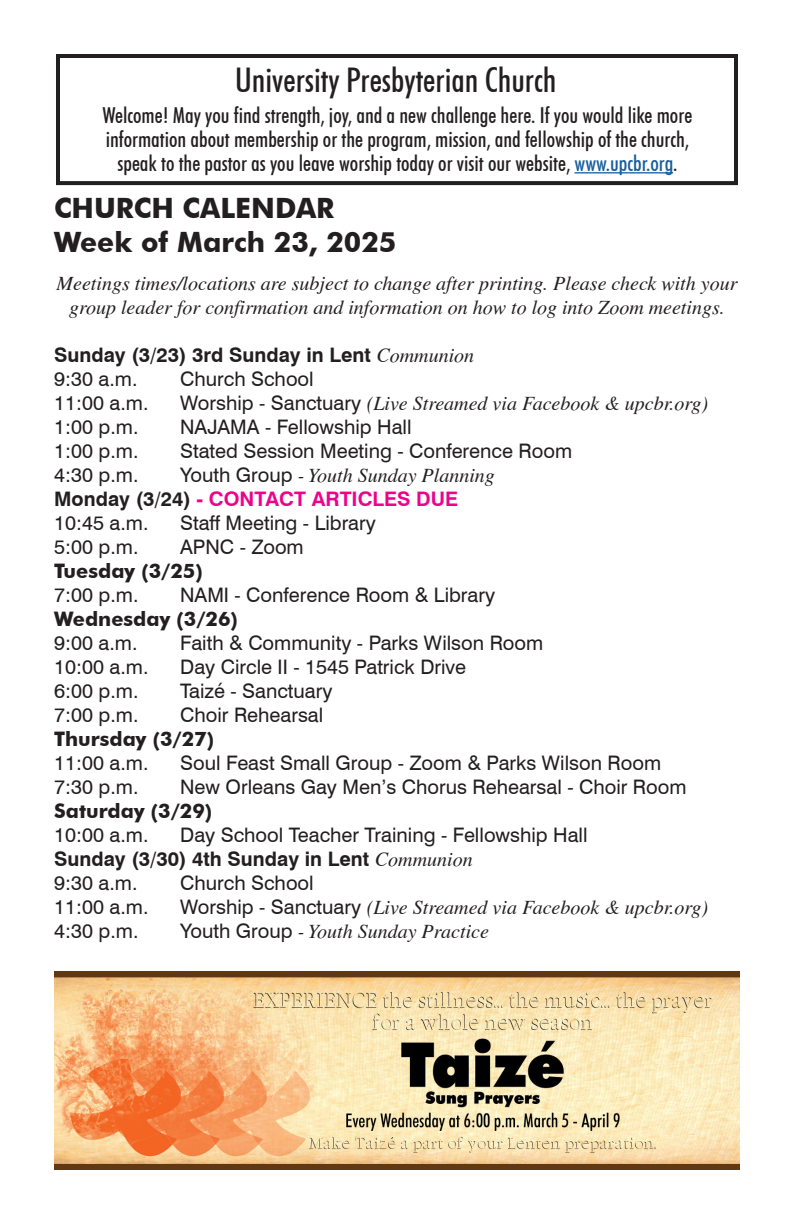
<style>
.page{position:relative;width:792px;height:1224px;background:#fff}
.page>*{position:absolute;margin:0;border:0;box-sizing:border-box;transform-origin:0 0}
.t1{font:500 condensed 34px "Futura BT";color:#231f20}
.t2{font:700 28px "Futura BT";color:#231f20}
.t3{font:500 condensed 22px "Futura BT";color:#231f20}
.t4{font:20px "Swiss 721 BT";color:#231f20}
.t5{font:italic 20px/24px "Times";color:#231f20;text-align:center}
.t6{font:700 20px "Swiss 721 BT";color:#231f20}
.t7{font:700 20px "Futura BT";color:#231f20}
.t8{font:700 20px "Swiss 721 BT";color:#ed028c}
.s1{color:#175d9e}
.s2{font-family:"Times";font-weight:400;font-style:italic}
.s3{font-family:"Swiss 721 BT";font-style:normal}
.s4{color:#231f20}
</style>
<div class="page">
<div style="left:56px;top:54px;width:682px;height:131px;border:4px solid #231f20"></div>
<hr style="left:575px;top:172px;width:98px;height:1px;background:#175d9e">
<img style="left:54px;top:972px;width:686px;height:198px">
<p class="t1" style="left:235px;top:59px;width:323px">University Presbyterian Church</p>
<p class="t3" style="left:102px;top:102px;width:591px">Welcome! May you find strength, joy, and a new challenge here. If you would like more</p>
<p class="t3" style="left:106px;top:126px;width:585px">information about membership or the program, mission, and fellowship of the church,</p>
<p class="t3" style="left:117px;top:150px;width:561px">speak to the pastor as you leave worship today or visit our website, <span class="s1">www.upcbr.org</span>.</p>
<p class="t2" style="left:54px;top:191px;width:282px">CHURCH CALENDAR</p>
<p class="t2" style="left:54px;top:225px;width:344px">Week of March 23, 2025</p>
<p class="t5" style="left:56px;top:272px;width:683px">Meetings times/locations are subject to change after printing. Please check with your group leader for confirmation and information on how to log into Zoom meetings.</p>
<p class="t6" style="left:54px;top:343px;width:422px">Sunday (3/23) 3rd Sunday in Lent <span class="s2">Communion</span></p>
<p class="t4" style="left:54px;top:367px;width:85px">9:30 a.m.</p>
<p class="t4" style="left:180px;top:367px;width:135px">Church School</p>
<p class="t4" style="left:54px;top:391px;width:96px">11:00 a.m.</p>
<p class="t5" style="left:180px;top:392px;width:529px"><span class="s3">Worship - Sanctuary</span> (Live Streamed via Facebook &amp; upcbr.org)</p>
<p class="t4" style="left:54px;top:415px;width:86px">1:00 p.m.</p>
<p class="t4" style="left:180px;top:415px;width:233px">NAJAMA - Fellowship Hall</p>
<p class="t4" style="left:54px;top:439px;width:86px">1:00 p.m.</p>
<p class="t4" style="left:180px;top:439px;width:394px">Stated Session Meeting - Conference Room</p>
<p class="t4" style="left:54px;top:463px;width:86px">4:30 p.m.</p>
<p class="t5" style="left:180px;top:464px;width:316px"><span class="s3">Youth Group</span> - Youth Sunday Planning</p>
<p class="t8" style="left:54px;top:487px;width:406px"><span class="s4">Monday (3/24)</span> - CONTACT ARTICLES DUE</p>
<p class="t4" style="left:54px;top:511px;width:96px">10:45 a.m.</p>
<p class="t4" style="left:180px;top:511px;width:197px">Staff Meeting - Library</p>
<p class="t4" style="left:54px;top:535px;width:86px">5:00 p.m.</p>
<p class="t4" style="left:180px;top:535px;width:125px">APNC - Zoom</p>
<p class="t7" style="left:54px;top:559px;width:150px">Tuesday (3/25)</p>
<p class="t4" style="left:54px;top:583px;width:86px">7:00 p.m.</p>
<p class="t4" style="left:180px;top:583px;width:317px">NAMI - Conference Room &amp; Library</p>
<p class="t7" style="left:54px;top:607px;width:185px">Wednesday (3/26)</p>
<p class="t4" style="left:54px;top:631px;width:85px">9:00 a.m.</p>
<p class="t4" style="left:180px;top:631px;width:365px">Faith &amp; Community - Parks Wilson Room</p>
<p class="t4" style="left:54px;top:655px;width:96px">10:00 a.m.</p>
<p class="t4" style="left:180px;top:655px;width:287px">Day Circle II - 1545 Patrick Drive</p>
<p class="t4" style="left:54px;top:679px;width:86px">6:00 p.m.</p>
<p class="t4" style="left:180px;top:679px;width:154px">Taizé - Sanctuary</p>
<p class="t4" style="left:54px;top:703px;width:86px">7:00 p.m.</p>
<p class="t4" style="left:180px;top:703px;width:145px">Choir Rehearsal</p>
<p class="t7" style="left:54px;top:727px;width:161px">Thursday (3/27)</p>
<p class="t4" style="left:54px;top:751px;width:96px">11:00 a.m.</p>
<p class="t4" style="left:180px;top:751px;width:483px">Soul Feast Small Group - Zoom &amp; Parks Wilson Room</p>
<p class="t4" style="left:54px;top:775px;width:86px">7:30 p.m.</p>
<p class="t4" style="left:180px;top:775px;width:508px">New Orleans Gay Men’s Chorus Rehearsal - Choir Room</p>
<p class="t7" style="left:54px;top:799px;width:159px">Saturday (3/29)</p>
<p class="t4" style="left:54px;top:823px;width:96px">10:00 a.m.</p>
<p class="t4" style="left:180px;top:823px;width:409px">Day School Teacher Training - Fellowship Hall</p>
<p class="t6" style="left:54px;top:847px;width:420px">Sunday (3/30) 4th Sunday in Lent <span class="s2">Communion</span></p>
<p class="t4" style="left:54px;top:871px;width:85px">9:30 a.m.</p>
<p class="t4" style="left:180px;top:871px;width:135px">Church School</p>
<p class="t4" style="left:54px;top:895px;width:96px">11:00 a.m.</p>
<p class="t5" style="left:180px;top:896px;width:529px"><span class="s3">Worship - Sanctuary</span> (Live Streamed via Facebook &amp; upcbr.org)</p>
<p class="t4" style="left:54px;top:919px;width:86px">4:30 p.m.</p>
<p class="t5" style="left:180px;top:920px;width:310px"><span class="s3">Youth Group</span> - Youth Sunday Practice</p>
</div>
